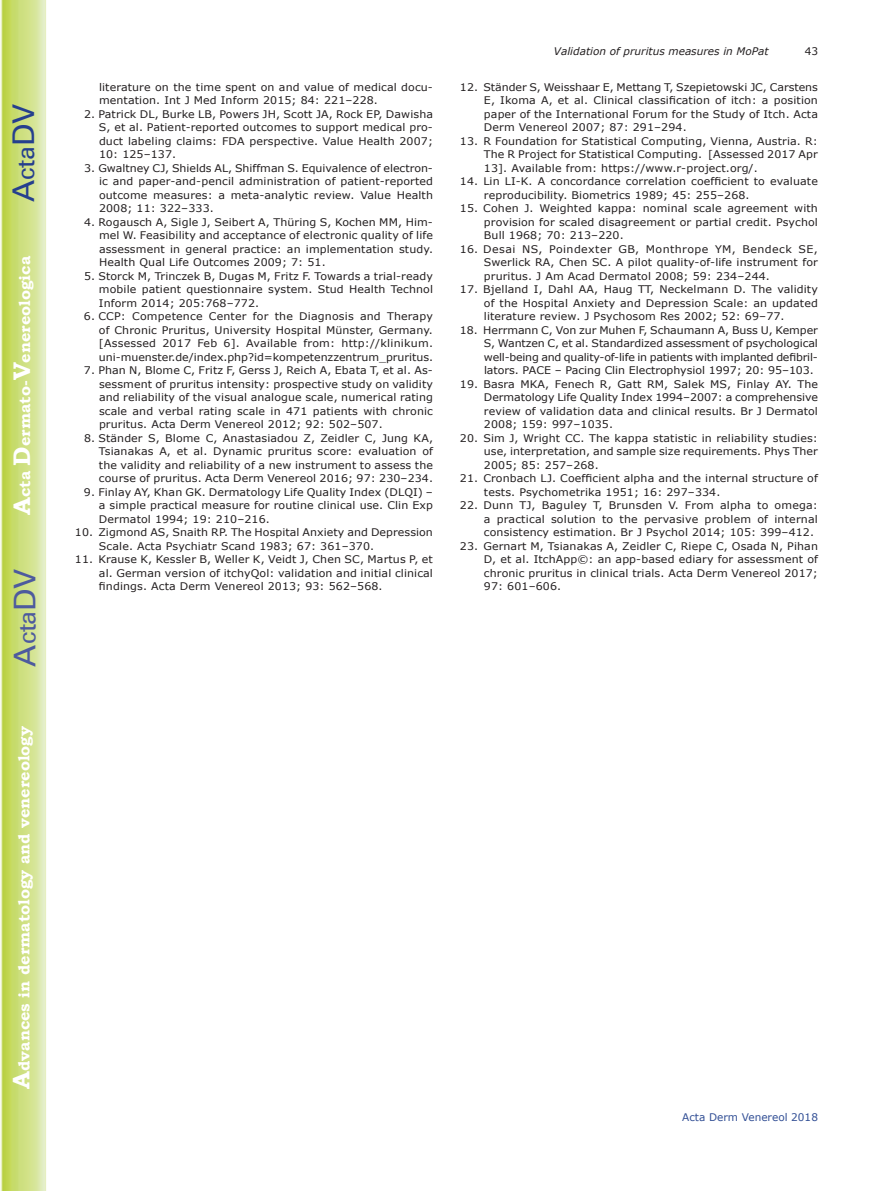
<style>
.page{position:relative;width:893px;height:1191px;background:#fff}
.page>*{position:absolute;margin:0;border:0;box-sizing:border-box;transform-origin:0 0}
.t1{font:30px "Univers";color:#4d5a9e}
.t2{font:30px "Univers";color:#253f8e}
.t3{font:700 15.75px "Bookman Old Style";color:#fff}
.t4{font:10.5px/13.5px "Verdana";letter-spacing:.01em;color:#231f20;text-align:justify;scale:1.05 1}
.t5{font:italic 10.5px "Verdana";color:#231f20}
.t6{font:10.5px "Verdana";color:#324f95}
.t7{font:10.5px "Verdana";letter-spacing:.01em;color:#231f20}
.s1{font-size:24px}
</style>
<div class="page">
<svg style="left:1px;top:0;width:45px;height:1191px;background:#cfe084"></svg>
<h1 class="t2" style="left:6px;top:202px;width:100px;rotate:-90deg">A<span class="s1">cta</span>DV</h1>
<h2 class="t3" style="left:15px;top:515px;width:260px;rotate:-90deg"><span class="s1">A</span>cta <span class="s1">D</span>ermato-<span class="s1">V</span>enereologica</h2>
<h1 class="t1" style="left:7px;top:666px;width:100px;rotate:-90deg">A<span class="s1">cta</span>DV</h1>
<h2 class="t3" style="left:15px;top:1088px;width:364px;rotate:-90deg"><span class="s1">A</span>dvances in dermatology and venereology</h2>
<p class="t4" style="left:99px;top:80px;width:320px">literature on the time spent on and value of medical docu&shy;mentation. Int J Med Inform 2015; 84: 221–228.</p>
<p class="t4" style="left:99px;top:107px;width:320px;text-indent:-15px">2. Patrick DL, Burke LB, Powers JH, Scott JA, Rock EP, Dawisha S, et al. Patient-reported outcomes to support medical pro&shy;duct labeling claims: FDA perspective. Value Health 2007; 10: 125–137.</p>
<p class="t4" style="left:99px;top:161px;width:320px;text-indent:-15px">3. Gwaltney CJ, Shields AL, Shiffman S. Equivalence of electron&shy;ic and paper-and-pencil administration of patient-reported outcome measures: a meta-analytic review. Value Health 2008; 11: 322–333.</p>
<p class="t4" style="left:99px;top:215px;width:320px;text-indent:-15px">4. Rogausch A, Sigle J, Seibert A, Thüring S, Kochen MM, Him&shy;mel W. Feasibility and acceptance of electronic quality of life assessment in general practice: an implementation study.<br>Health Qual Life Outcomes 2009; 7: 51.</p>
<p class="t4" style="left:99px;top:269px;width:320px;text-indent:-15px">5. Storck M, Trinczek B, Dugas M, Fritz F. Towards a trial-ready mobile patient questionnaire system. Stud Health Technol Inform 2014; 205:768–772.</p>
<p class="t4" style="left:99px;top:309px;width:320px;text-indent:-15px">6. CCP: Competence Center for the Diagnosis and Therapy of Chronic Pruritus, University Hospital Münster, Germany. [Assessed 2017 Feb 6]. Available from: http://klinikum. uni-muenster.de/index.php?id=kompetenzzentrum_pruritus.</p>
<p class="t4" style="left:99px;top:363px;width:320px;text-indent:-15px">7. Phan N, Blome C, Fritz F, Gerss J, Reich A, Ebata T, et al. As&shy;sessment of pruritus intensity: prospective study on validity and reliability of the visual analogue scale, numerical rating scale and verbal rating scale in 471 patients with chronic pruritus. Acta Derm Venereol 2012; 92: 502–507.</p>
<p class="t4" style="left:99px;top:431px;width:320px;text-indent:-15px">8. Ständer S, Blome C, Anastasiadou Z, Zeidler C, Jung KA, Tsianakas A, et al. Dynamic pruritus score: evaluation of the validity and reliability of a new instrument to assess the course of pruritus. Acta Derm Venereol 2016; 97: 230–234.</p>
<p class="t4" style="left:99px;top:485px;width:320px;text-indent:-15px">9. Finlay AY, Khan GK. Dermatology Life Quality Index (DLQI) – a simple practical measure for routine clinical use. Clin Exp Dermatol 1994; 19: 210–216.</p>
<p class="t4" style="left:99px;top:525px;width:320px;text-indent:-24px">10. Zigmond AS, Snaith RP. The Hospital Anxiety and Depression<br>Scale. Acta Psychiatr Scand 1983; 67: 361–370.</p>
<p class="t4" style="left:99px;top:552px;width:320px;text-indent:-24px">11. Krause K, Kessler B, Weller K, Veidt J, Chen SC, Martus P, et al. German version of itchyQol: validation and initial clinical findings. Acta Derm Venereol 2013; 93: 562–568.</p>
<p class="t5" style="left:554px;top:44px;width:216px">Validation of pruritus measures in MoPat</p>
<p class="t7" style="left:805px;top:44px;width:15px">43</p>
<p class="t4" style="left:484px;top:80px;width:320px;text-indent:-24px">12. Ständer S, Weisshaar E, Mettang T, Szepietowski JC, Carstens E, Ikoma A, et al. Clinical classification of itch: a position paper of the International Forum for the Study of Itch. Acta Derm Venereol 2007; 87: 291–294.</p>
<p class="t4" style="left:484px;top:134px;width:320px;text-indent:-24px">13. R Foundation for Statistical Computing, Vienna, Austria. R:<br>The R Project for Statistical Computing. [Assessed 2017 Apr 13]. Available from: https://www.r-project.org/.</p>
<p class="t4" style="left:484px;top:174px;width:320px;text-indent:-24px">14. Lin LI-K. A concordance correlation coefficient to evaluate reproducibility. Biometrics 1989; 45: 255–268.</p>
<p class="t4" style="left:484px;top:201px;width:320px;text-indent:-24px">15. Cohen J. Weighted kappa: nominal scale agreement with provision for scaled disagreement or partial credit. Psychol Bull 1968; 70: 213–220.</p>
<p class="t4" style="left:484px;top:242px;width:320px;text-indent:-24px">16. Desai NS, Poindexter GB, Monthrope YM, Bendeck SE, Swerlick RA, Chen SC. A pilot quality-of-life instrument for pruritus. J Am Acad Dermatol 2008; 59: 234–244.</p>
<p class="t4" style="left:484px;top:282px;width:320px;text-indent:-24px">17. Bjelland I, Dahl AA, Haug TT, Neckelmann D. The validity of the Hospital Anxiety and Depression Scale: an updated literature review. J Psychosom Res 2002; 52: 69–77.</p>
<p class="t4" style="left:484px;top:323px;width:320px;text-indent:-24px">18. Herrmann C, Von zur Muhen F, Schaumann A, Buss U, Kemper S, Wantzen C, et al. Standardized assessment of psychological well-being and quality-of-life in patients with implanted defibril&shy;lators. PACE – Pacing Clin Electrophysiol 1997; 20: 95–103.</p>
<p class="t4" style="left:484px;top:377px;width:320px;text-indent:-24px">19. Basra MKA, Fenech R, Gatt RM, Salek MS, Finlay AY. The Dermatology Life Quality Index 1994–2007: a comprehensive review of validation data and clinical results. Br J Dermatol 2008; 159: 997–1035.</p>
<p class="t4" style="left:484px;top:431px;width:320px;text-indent:-24px">20. Sim J, Wright CC. The kappa statistic in reliability studies: use, interpretation, and sample size requirements. Phys Ther 2005; 85: 257–268.</p>
<p class="t4" style="left:484px;top:471px;width:320px;text-indent:-24px">21. Cronbach LJ. Coefficient alpha and the internal structure of tests. Psychometrika 1951; 16: 297–334.</p>
<p class="t4" style="left:484px;top:498px;width:320px;text-indent:-24px">22. Dunn TJ, Baguley T, Brunsden V. From alpha to omega: a practical solution to the pervasive problem of internal consistency estimation. Br J Psychol 2014; 105: 399–412.</p>
<p class="t4" style="left:484px;top:539px;width:320px;text-indent:-24px">23. Gernart M, Tsianakas A, Zeidler C, Riepe C, Osada N, Pihan D, et al. ItchApp©: an app-based ediary for assessment of chronic pruritus in clinical trials. Acta Derm Venereol 2017; 97: 601–606.</p>
<p class="t6" style="left:682px;top:1109px;width:137px">Acta Derm Venereol 2018</p>
</div>
